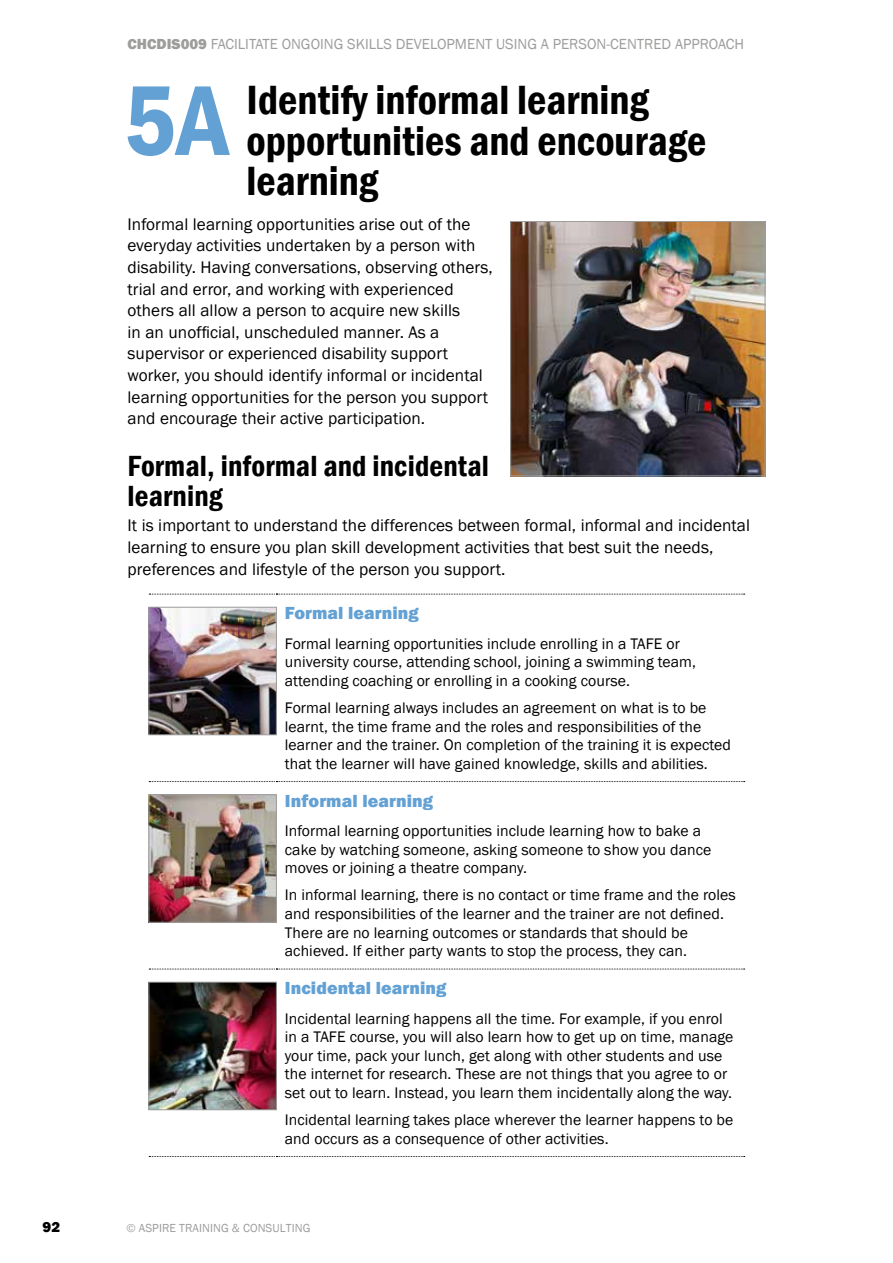
<style>
.page{position:relative;width:893px;height:1263px;background:#fff}
.page>*{position:absolute;margin:0;border:0;box-sizing:border-box;transform-origin:0 0}
.t1{font:600 condensed 102.75px "Franklin Gothic";color:#63a1d4}
.t2{font:600 condensed 42px/40.5px "Franklin Gothic";color:#000}
.t3{font:600 condensed 30px/30px "Franklin Gothic";letter-spacing:.005em;color:#000}
.table_head_blue{font:800 18px "Franklin Gothic";letter-spacing:.005em;color:#63a1d4}
.text{font:17.25px/21.6px "Franklin Gothic";letter-spacing:.005em;color:#000}
.table_text{font:15.75px/18.6px "Franklin Gothic";letter-spacing:.005em;color:#000}
.t4{font:15px "Franklin Gothic";color:#9d9d9c}
.t5{font:800 15px "Franklin Gothic";color:#000}
.t6{font:12px "Franklin Gothic";letter-spacing:.005em;color:#9d9d9c}
.s1{font-weight:800}
</style>
<div class="page">
<svg style="left:149px;top:594px;width:596px;height:1px"></svg>
<svg style="left:149px;top:781px;width:596px;height:1px"></svg>
<svg style="left:149px;top:969px;width:596px;height:1px"></svg>
<svg style="left:149px;top:1156px;width:596px;height:1px"></svg>
<img style="left:150px;top:609px;width:125px;height:124px">
<div style="left:148px;top:607px;width:129px;height:128px;border:1px solid #9d9d9c"></div>
<img style="left:150px;top:796px;width:125px;height:125px">
<div style="left:148px;top:794px;width:129px;height:129px;border:1px solid #9d9d9c"></div>
<img style="left:150px;top:984px;width:125px;height:124px">
<div style="left:148px;top:982px;width:129px;height:128px;border:1px solid #9d9d9c"></div>
<img style="left:512px;top:223px;width:251px;height:251px">
<div style="left:510px;top:221px;width:255px;height:255px;border:1px solid #9d9d9c"></div>
<p class="t4" style="left:128px;top:34px;width:618px"><span class="s1">CHCDIS009</span> FACILITATE ONGOING SKILLS DEVELOPMENT USING A PERSON-CENTRED APPROACH</p>
<h1 class="t1" style="left:124px;top:52px;width:107px">5A</h1>
<h1 class="t2" style="left:247px;top:80px;width:461px">Identify informal learning opportunities and encourage learning</h1>
<p class="text" style="left:128px;top:214px;width:367px">Informal learning opportunities arise out of the everyday activities undertaken by a person with disability. Having conversations, observing others, trial and error, and working with experienced others all allow a person to acquire new skills<br>in an unofficial, unscheduled manner. As a supervisor or experienced disability support worker, you should identify informal or incidental learning opportunities for the person you support and encourage their active participation.</p>
<h2 class="t3" style="left:128px;top:450px;width:363px">Formal, informal and incidental learning</h2>
<p class="text" style="left:128px;top:515px;width:624px">It is important to understand the differences between formal, informal and incidental learning to ensure you plan skill development activities that best suit the needs, preferences and lifestyle of the person you support.</p>
<p class="table_head_blue" style="left:285px;top:602px;width:135px">Formal learning</p>
<p class="table_text" style="left:285px;top:634px;width:413px">Formal learning opportunities include enrolling in a TAFE or university course, attending school, joining a swimming team, attending coaching or enrolling in a cooking course.</p>
<p class="table_text" style="left:285px;top:699px;width:447px">Formal learning always includes an agreement on what is to be learnt, the time frame and the roles and responsibilities of the learner and the trainer. On completion of the training it is expected that the learner will have gained knowledge, skills and abilities.</p>
<p class="table_head_blue" style="left:285px;top:789px;width:150px">Informal learning</p>
<p class="table_text" style="left:285px;top:822px;width:428px">Informal learning opportunities include learning how to bake a cake by watching someone, asking someone to show you dance moves or joining a theatre company.</p>
<p class="table_text" style="left:285px;top:886px;width:452px">In informal learning, there is no contact or time frame and the roles and responsibilities of the learner and the trainer are not defined.<br>There are no learning outcomes or standards that should be achieved. If either party wants to stop the process, they can.</p>
<p class="table_head_blue" style="left:285px;top:977px;width:163px">Incidental learning</p>
<p class="table_text" style="left:285px;top:1009px;width:450px">Incidental learning happens all the time. For example, if you enrol in a TAFE course, you will also learn how to get up on time, manage your time, pack your lunch, get along with other students and use the internet for research. These are not things that you agree to or set out to learn. Instead, you learn them incidentally along the way.</p>
<p class="table_text" style="left:285px;top:1111px;width:450px">Incidental learning takes place wherever the learner happens to be and occurs as a consequence of other activities.</p>
<p class="t5" style="left:43px;top:1217px;width:19px">92</p>
<p class="t6" style="left:127px;top:1220px;width:185px">© ASPIRE TRAINING &amp; CONSULTING</p>
</div>
